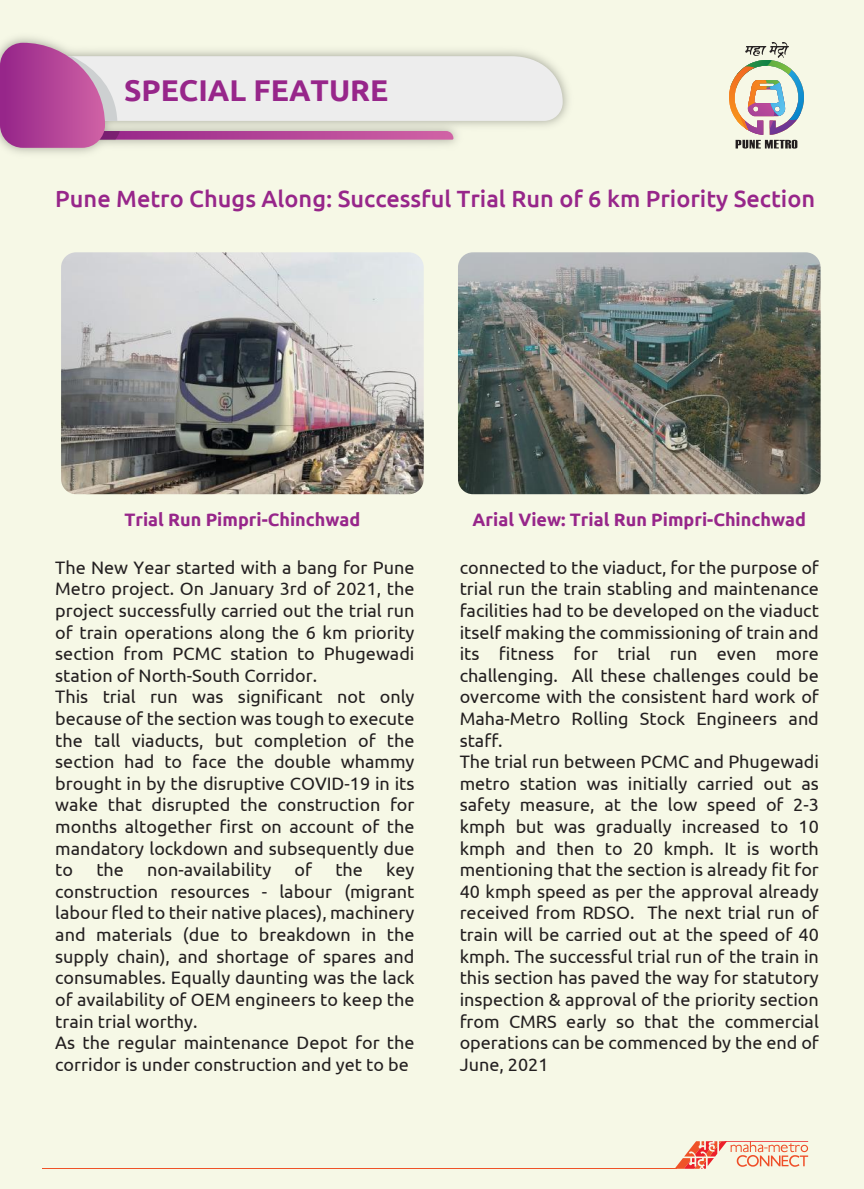
<style>
.page{position:relative;width:864px;height:1189px;background:#fff}
.page>*{position:absolute;margin:0;border:0;box-sizing:border-box;transform-origin:0 0}
.t1{font:700 30px "Ubuntu";color:#97268a}
.t2{font:500 23.55px "Ubuntu";color:#97268a}
.t3{font:18px/21.6px "Ubuntu";color:#231f20}
.t4{font:700 18px "Ubuntu";color:#97268a}
</style>
<div class="page">
<div style="left:0;top:0;width:864px;height:1188px;background:#f6f8e6"></div>
<svg style="left:676px;top:1141px;width:132px;height:27px"></svg>
<hr style="left:43px;top:1167px;width:634px;height:1px;background:#ef5328">
<hr style="left:725px;top:1141px;width:83px;height:1px;background:#ec202a">
<svg style="left:729px;top:42px;width:75px;height:107px"></svg>
<div style="left:103px;top:56px;width:460px;height:65px;background:#ededed"></div>
<svg style="left:100px;top:131px;width:353px;height:9px;background:#b34a98"></svg>
<svg style="left:0;top:43px;width:105px;height:105px;background:#b5549e"></svg>
<img style="left:61px;top:252px;width:363px;height:242px">
<img style="left:458px;top:252px;width:363px;height:242px">
<h1 class="t1" style="left:124px;top:72px;width:266px">SPECIAL FEATURE</h1>
<h2 class="t2" style="left:55px;top:183px;width:761px">Pune Metro Chugs Along: Successful Trial Run of 6 km Priority Section</h2>
<p class="t4" style="left:124px;top:509px;width:238px">Trial Run Pimpri-Chinchwad</p>
<p class="t4" style="left:473px;top:509px;width:335px">Arial View: Trial Run Pimpri-Chinchwad</p>
<p class="t3" style="left:55px;top:556px;width:361px">The New Year started with a bang for Pune Metro project. On January 3rd of 2021, the project successfully carried out the trial run of train operations along the 6 km priority section from PCMC station to Phugewadi station of North-South Corridor.<br>This trial run was significant not only because of the section was tough to execute the tall viaducts, but completion of the section had to face the double whammy brought in by the disruptive COVID-19 in its wake that disrupted the construction for months altogether first on account of the mandatory lockdown and subsequently due to</p>
<p class="t3" style="left:55px;top:858px;width:361px;text-indent:331px">key construction resources - labour (migrant labour fled to their native places), machinery and materials (due to breakdown in the supply chain), and shortage of spares and consumables. Equally daunting was the lack of availability of OEM engineers to keep the train trial worthy.<br>As the regular maintenance Depot for the corridor is under construction and yet to be</p>
<p class="t3" style="left:96px;top:858px;width:29px">the</p>
<p class="t3" style="left:147px;top:858px;width:126px">non-availability</p>
<p class="t3" style="left:295px;top:858px;width:19px">of</p>
<p class="t3" style="left:335px;top:858px;width:29px">the</p>
<p class="t3" style="left:460px;top:556px;width:361px">connected to the viaduct, for the purpose of trial run the train stabling and maintenance facilities had to be developed on the viaduct itself making the commissioning of train and its fitness for trial run even more challenging. All these challenges could be overcome with the consistent hard work of Maha-Metro Rolling Stock Engineers and staff.<br>The trial run between PCMC and Phugewadi metro station was initially carried out as safety measure, at the low speed of 2-3 kmph but was gradually increased to 10 kmph and then to 20 kmph. It is worth mentioning that the section is already fit for 40 kmph speed as per the approval already received from RDSO. The next trial run of train will be carried out at the speed of 40 kmph. The successful trial run of the train in this section has paved the way for statutory inspection &amp; approval of the priority section from CMRS early so that the commercial operations can be commenced by the end of June, 2021</p>
</div>
